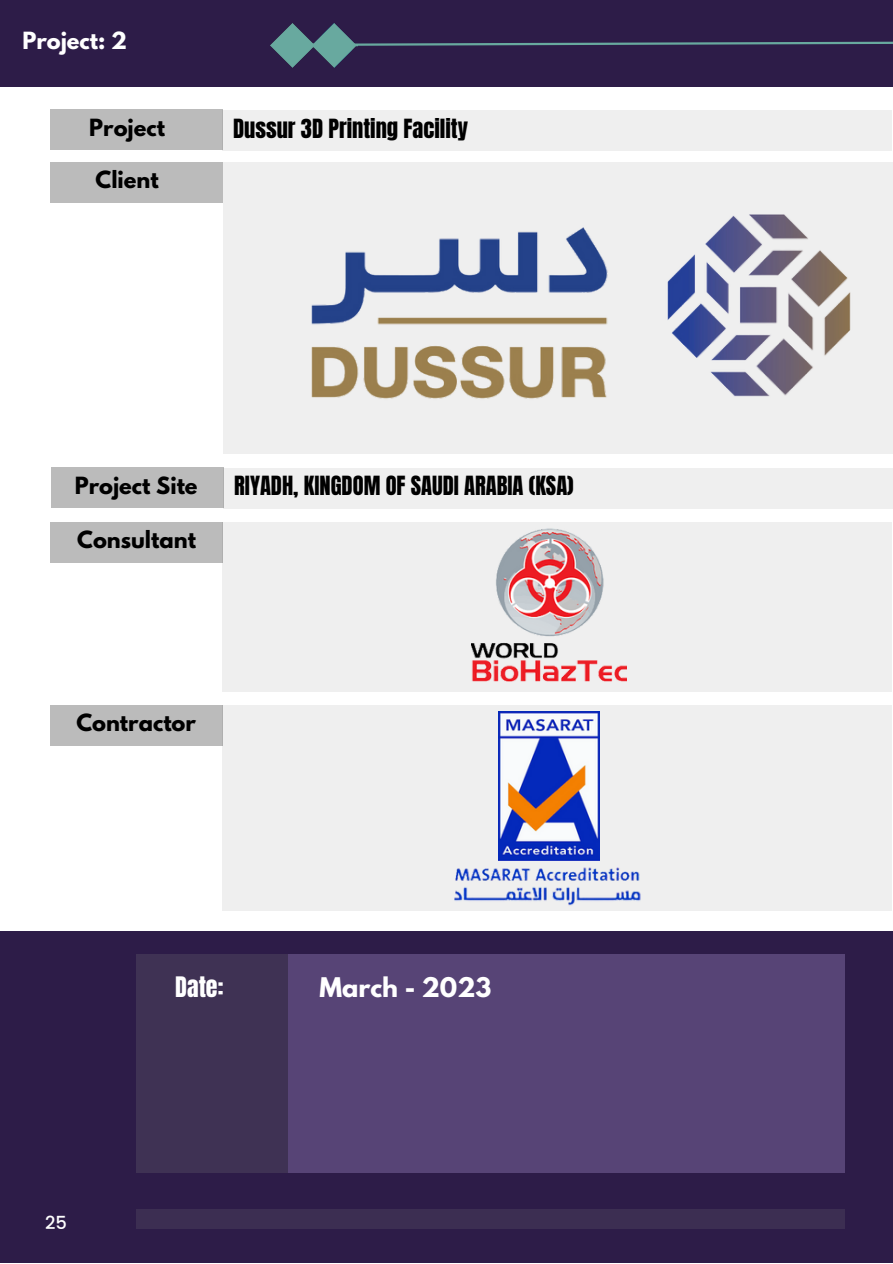
<style>
.page{position:relative;width:893px;height:1264px;background:#fff}
.page>*{position:absolute;margin:0;border:0;box-sizing:border-box;transform-origin:0 0}
.t1{font:700 24px "League Spartan";color:#fff}
.t2{font:24px "Anton";color:#fff}
.t3{font:22.5px "Anton";color:#000}
.t4{font:700 21px "League Spartan";color:#000}
.t5{font:700 21px "League Spartan";color:#fff}
.t6{font:500 18px "Poppins";color:#fff}
</style>
<div class="page">
<div style="left:0;top:0;width:892px;height:87px;background:#2d1c48"></div>
<img style="left:270px;top:23px;width:85px;height:45px">
<svg style="left:277px;top:40px;width:615px;height:7px"></svg>
<div style="left:0;top:931px;width:892px;height:331px;background:#2d1c48"></div>
<div style="left:136px;top:1209px;width:708px;height:20px;background:#3f3254"></div>
<div style="left:222px;top:110px;width:669px;height:40px;background:#efefef"></div>
<div style="left:50px;top:109px;width:172px;height:41px;background:#bbb"></div>
<div style="left:223px;top:162px;width:668px;height:292px;background:#efefef"></div>
<div style="left:51px;top:162px;width:172px;height:41px;background:#bbb"></div>
<div style="left:223px;top:467px;width:669px;height:41px;background:#efefef"></div>
<div style="left:51px;top:467px;width:172px;height:41px;background:#bbb"></div>
<div style="left:222px;top:522px;width:669px;height:169px;background:#efefef"></div>
<div style="left:50px;top:521px;width:172px;height:41px;background:#bbb"></div>
<img style="left:471px;top:528px;width:155px;height:153px">
<div style="left:222px;top:705px;width:669px;height:205px;background:#efefef"></div>
<div style="left:50px;top:705px;width:172px;height:40px;background:#bbb"></div>
<img style="left:454px;top:851px;width:187px;height:55px">
<img style="left:498px;top:711px;width:101px;height:149px">
<div style="left:136px;top:954px;width:152px;height:218px;background:#3f3254"></div>
<div style="left:288px;top:954px;width:556px;height:218px;background:#574476"></div>
<img style="left:311px;top:214px;width:540px;height:185px">
<p class="t5" style="left:22px;top:30px;width:106px">Project: 2</p>
<p class="t4" style="left:89px;top:117px;width:77px">Project</p>
<p class="t3" style="left:233px;top:112px;width:236px">Dussur 3D Printing Facility</p>
<p class="t4" style="left:96px;top:169px;width:65px">Client</p>
<p class="t4" style="left:75px;top:474px;width:124px">Project Site</p>
<p class="t4" style="left:77px;top:529px;width:120px">Consultant</p>
<p class="t3" style="left:234px;top:469px;width:341px">RIYADH, KINGDOM OF SAUDI ARABIA (KSA)</p>
<p class="t4" style="left:76px;top:712px;width:121px">Contractor</p>
<p class="t6" style="left:45px;top:1211px;width:23px">25</p>
<p class="t2" style="left:175px;top:969px;width:50px">Date:</p>
<p class="t1" style="left:319px;top:975px;width:173px">March - 2023</p>
</div>
